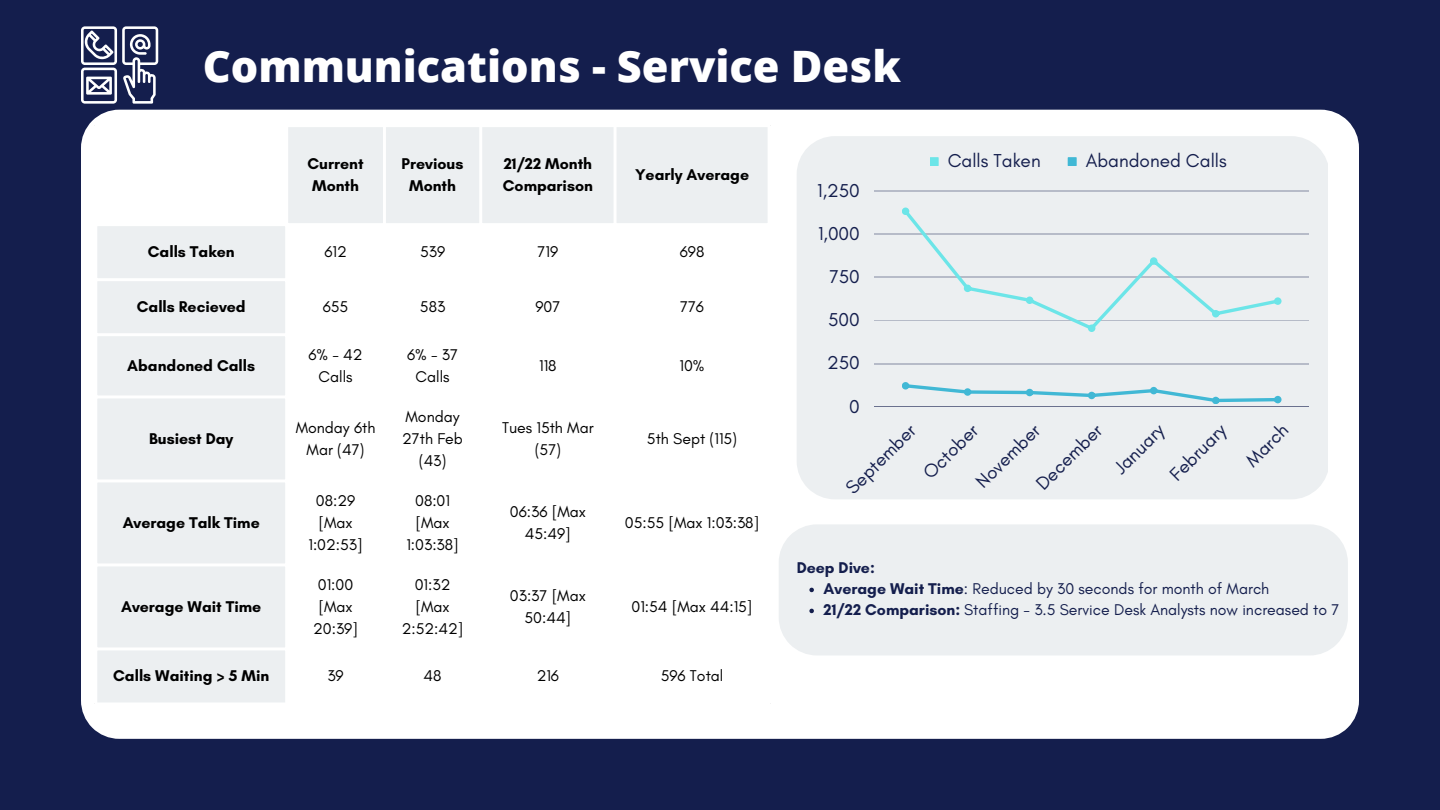
<style>
.page{position:relative;width:1440px;height:810px;background:#141e4d}
.page>*{position:absolute;margin:0;border:0;box-sizing:border-box;transform-origin:0 0}
.t1{font:800 43.3px "Open Sans";color:#fff}
.t2{font:19px "Glacial Indifference";color:#141e4d}
.t3{font:15.9px/21.8px "Glacial Indifference";color:#000;text-align:center}
.t4{font:700 15.9px/21.8px "Glacial Indifference";color:#000}
.t5{font:15.9px/21px "Glacial Indifference";color:#141e4d}
.t6{font:700 15.9px "Glacial Indifference";color:#141e4d}
.s1{font-weight:700}
</style>
<div class="page">
<svg style="left:81px;top:26px;width:77px;height:78px"></svg>
<div style="left:81px;top:110px;width:1278px;height:629px;background:#fff"></div>
<div style="left:797px;top:136px;width:531px;height:363px;background:#eceff1"></div>
<div style="left:930px;top:157px;width:9px;height:9px;background:#6ce5e8"></div>
<div style="left:1068px;top:157px;width:9px;height:9px;background:#41b8d5"></div>
<hr style="left:875px;top:191px;width:434px;height:1px;background:#141e4d">
<hr style="left:875px;top:234px;width:434px;height:1px;background:#141e4d">
<hr style="left:875px;top:277px;width:434px;height:1px;background:#141e4d">
<hr style="left:875px;top:320px;width:434px;height:1px;background:#141e4d">
<hr style="left:875px;top:363px;width:434px;height:1px;background:#141e4d">
<hr style="left:875px;top:407px;width:434px;height:1px;background:#141e4d">
<svg style="left:895px;top:196px;width:386px;height:136px;background:#e5ecef"></svg>
<svg style="left:902px;top:382px;width:379px;height:22px;background:#cee5ec"></svg>
<svg style="left:97px;top:127px;width:671px;height:575px;background:#f8f9f9"></svg>
<hr style="left:94px;top:127px;width:3px;height:575px;background:#fff">
<hr style="left:285px;top:127px;width:3px;height:575px;background:#fff">
<hr style="left:383px;top:127px;width:3px;height:575px;background:#fff">
<hr style="left:479px;top:127px;width:3px;height:575px;background:#fff">
<hr style="left:614px;top:127px;width:3px;height:575px;background:#fff">
<hr style="left:768px;top:127px;width:3px;height:575px;background:#fff">
<hr style="left:94px;top:124px;width:677px;height:3px;background:#fff">
<hr style="left:94px;top:223px;width:677px;height:3px;background:#fff">
<hr style="left:94px;top:278px;width:677px;height:3px;background:#fff">
<hr style="left:94px;top:333px;width:677px;height:3px;background:#fff">
<hr style="left:94px;top:395px;width:677px;height:3px;background:#fff">
<hr style="left:94px;top:479px;width:677px;height:3px;background:#fff">
<hr style="left:94px;top:563px;width:677px;height:3px;background:#fff">
<hr style="left:94px;top:647px;width:677px;height:3px;background:#fff">
<hr style="left:94px;top:702px;width:677px;height:3px;background:#fff">
<div style="left:779px;top:524px;width:569px;height:131px;background:#eceff1"></div>
<svg style="left:809px;top:588px;width:5px;height:4px"></svg>
<svg style="left:809px;top:609px;width:5px;height:4px"></svg>
<h1 class="t1" style="left:203px;top:36px;width:700px">Communications - Service Desk</h1>
<p class="t4" style="left:307px;top:153px;width:58px">Current<br>Month</p>
<p class="t4" style="left:402px;top:153px;width:63px;text-align:center">Previous<br>Month</p>
<p class="t4" style="left:503px;top:153px;width:92px">21/22 Month<br>Comparison</p>
<p class="t4" style="left:635px;top:164px;width:116px">Yearly Average</p>
<p class="t4" style="left:148px;top:240px;width:88px">Calls Taken</p>
<p class="t3" style="left:324px;top:240px;width:24px">612</p>
<p class="t3" style="left:420px;top:240px;width:27px">539</p>
<p class="t3" style="left:538px;top:240px;width:22px">719</p>
<p class="t3" style="left:680px;top:240px;width:26px">698</p>
<p class="t4" style="left:137px;top:295px;width:110px">Calls Recieved</p>
<p class="t3" style="left:323px;top:295px;width:27px">655</p>
<p class="t3" style="left:420px;top:295px;width:27px">583</p>
<p class="t3" style="left:535px;top:295px;width:26px">907</p>
<p class="t3" style="left:680px;top:295px;width:25px">776</p>
<p class="t4" style="left:127px;top:354px;width:129px">Abandoned Calls</p>
<p class="t3" style="left:308px;top:344px;width:56px">6% - 42<br>Calls</p>
<p class="t3" style="left:407px;top:344px;width:52px">6% - 37<br>Calls</p>
<p class="t3" style="left:539px;top:354px;width:19px">118</p>
<p class="t3" style="left:680px;top:354px;width:27px">10%</p>
<p class="t4" style="left:149px;top:428px;width:86px">Busiest Day</p>
<p class="t4" style="left:123px;top:512px;width:139px">Average Talk Time</p>
<p class="t4" style="left:121px;top:596px;width:142px">Average Wait Time</p>
<p class="t3" style="left:296px;top:416px;width:81px">Monday 6th<br>Mar (47)</p>
<p class="t3" style="left:402px;top:406px;width:62px">Monday<br>27th Feb (43)</p>
<p class="t3" style="left:502px;top:416px;width:93px">Tues 15th Mar (57)</p>
<p class="t3" style="left:647px;top:428px;width:92px">5th Sept (115)</p>
<p class="t3" style="left:308px;top:490px;width:56px">08:29 [Max<br>1:02:53]</p>
<p class="t3" style="left:406px;top:490px;width:54px">08:01 [Max<br>1:03:38]</p>
<p class="t3" style="left:510px;top:500px;width:78px">06:36 [Max<br>45:49]</p>
<p class="t3" style="left:625px;top:512px;width:136px">05:55 [Max 1:03:38]</p>
<p class="t3" style="left:313px;top:574px;width:46px">01:00 [Max<br>20:39]</p>
<p class="t3" style="left:402px;top:574px;width:63px">01:32 [Max<br>2:52:42]</p>
<p class="t3" style="left:510px;top:584px;width:77px">03:37 [Max<br>50:44]</p>
<p class="t3" style="left:632px;top:596px;width:123px">01:54 [Max 44:15]</p>
<p class="t4" style="left:113px;top:665px;width:158px">Calls Waiting &gt; 5 Min</p>
<p class="t3" style="left:327px;top:665px;width:18px">39</p>
<p class="t3" style="left:424px;top:665px;width:19px">48</p>
<p class="t3" style="left:537px;top:665px;width:24px">216</p>
<p class="t3" style="left:661px;top:665px;width:64px">596 Total</p>
<p class="t2" style="left:817px;top:178px;width:44px">1,250</p>
<p class="t2" style="left:818px;top:222px;width:43px">1,000</p>
<p class="t2" style="left:829px;top:265px;width:32px">750</p>
<p class="t2" style="left:828px;top:308px;width:33px">500</p>
<p class="t2" style="left:827px;top:351px;width:34px">250</p>
<p class="t2" style="left:849px;top:394px;width:12px">0</p>
<p class="t2" style="left:948px;top:149px;width:95px">Calls Taken</p>
<p class="t2" style="left:1086px;top:149px;width:142px">Abandoned Calls</p>
<p class="t2" style="left:1031px;top:479px;width:86px;rotate:-45deg">December</p>
<p class="t2" style="left:1109px;top:463px;width:63px;rotate:-45deg">January</p>
<p class="t2" style="left:1165px;top:469px;width:73px;rotate:-45deg">February</p>
<p class="t2" style="left:1241px;top:455px;width:53px;rotate:-45deg">March</p>
<p class="t2" style="left:841px;top:483px;width:92px;rotate:-45deg">September</p>
<p class="t2" style="left:918px;top:467px;width:70px;rotate:-45deg">October</p>
<p class="t2" style="left:971px;top:477px;width:83px;rotate:-45deg">November</p>
<p class="t6" style="left:797px;top:558px;width:80px">Deep Dive:</p>
<p class="t5" style="left:824px;top:578px;width:517px"><span class="s1">Average Wait Time</span>: Reduced by 30 seconds for month of March<br><span class="s1">21/22 Comparison:</span> Staffing - 3.5 Service Desk Analysts now increased to 7</p>
</div>
